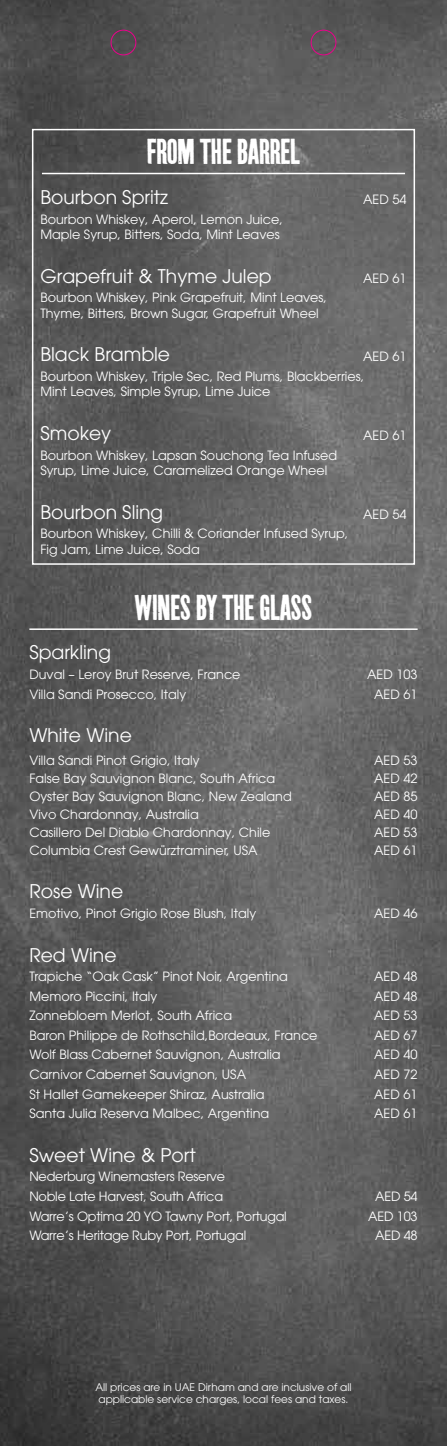
<style>
.page{position:relative;width:447px;height:1446px;background:#fff}
.page>*{position:absolute;margin:0;border:0;box-sizing:border-box;transform-origin:0 0}
.t1{font:36px "Prison Pro AOE";color:#fff}
.t2{font:18.75px "Avant Garde LT";color:#fff}
.t3{font:12.75px/15.3px "Avant Garde LT";color:#fff}
.t4{font:10.5px/12px "Avant Garde LT";color:#fff}
</style>
<div class="page">
<img style="left:0;top:0;width:446px;height:1446px">
<hr style="left:42px;top:173px;width:363px;height:1px;background:#fff">
<div style="left:32px;top:129px;width:383px;height:436px;border:2px solid #fff"></div>
<hr style="left:29px;top:628px;width:388px;height:2px;background:#fff">
<div style="left:111px;top:30px;width:25px;height:25px;border:1px solid #ec008c;border-radius:50%"></div>
<div style="left:310px;top:30px;width:26px;height:25px;border:1px solid #ec008c;border-radius:50%"></div>
<h1 class="t1" style="left:147px;top:129px;width:155px">FROM THE BARREL</h1>
<h2 class="t2" style="left:40px;top:186px;width:129px">Bourbon Spritz</h2>
<p class="t3" style="left:363px;top:192px;width:45px">AED 54</p>
<p class="t3" style="left:40px;top:211px;width:244px">Bourbon Whiskey, Aperol, Lemon Juice,<br>Maple Syrup, Bitters, Soda, Mint Leaves</p>
<h2 class="t2" style="left:40px;top:265px;width:232px">Grapefruit &amp; Thyme Julep</h2>
<p class="t3" style="left:363px;top:270px;width:45px">AED 61</p>
<p class="t3" style="left:40px;top:290px;width:288px">Bourbon Whiskey, Pink Grapefruit, Mint Leaves,<br>Thyme, Bitters, Brown Sugar, Grapefruit Wheel</p>
<h2 class="t2" style="left:40px;top:343px;width:131px">Black Bramble</h2>
<p class="t3" style="left:40px;top:347px;width:367px;line-height:19.5px;text-indent:322px">AED 61<br>Bourbon Whiskey, Triple Sec, Red Plums, Blackberries,</p>
<p class="t3" style="left:40px;top:384px;width:231px">Mint Leaves, Simple Syrup, Lime Juice</p>
<h2 class="t2" style="left:40px;top:422px;width:72px">Smokey</h2>
<p class="t3" style="left:363px;top:428px;width:45px">AED 61</p>
<p class="t3" style="left:40px;top:447px;width:298px">Bourbon Whiskey, Lapsan Souchong Tea Infused<br>Syrup, Lime Juice, Caramelized Orange Wheel</p>
<h2 class="t2" style="left:40px;top:501px;width:124px">Bourbon Sling</h2>
<p class="t3" style="left:363px;top:506px;width:45px">AED 54</p>
<p class="t3" style="left:40px;top:526px;width:309px">Bourbon Whiskey, Chilli &amp; Coriander Infused Syrup,<br>Fig Jam, Lime Juice, Soda</p>
<h1 class="t1" style="left:135px;top:585px;width:178px">WINES BY THE GLASS</h1>
<h2 class="t2" style="left:29px;top:641px;width:83px">Sparkling</h2>
<p class="t3" style="left:29px;top:667px;width:212px">Duval – Leroy Brut Reserve, France</p>
<p class="t3" style="left:367px;top:667px;width:52px">AED 103</p>
<p class="t3" style="left:29px;top:686px;width:158px">Villa Sandi Prosecco, Italy</p>
<p class="t3" style="left:374px;top:686px;width:45px">AED 61</p>
<h2 class="t2" style="left:29px;top:724px;width:104px">White Wine</h2>
<p class="t3" style="left:29px;top:752px;width:171px">Villa Sandi Pinot Grigio, Italy</p>
<p class="t3" style="left:374px;top:752px;width:45px">AED 53</p>
<p class="t3" style="left:29px;top:770px;width:247px">False Bay Sauvignon Blanc, South Africa</p>
<p class="t3" style="left:374px;top:770px;width:45px">AED 42</p>
<p class="t3" style="left:29px;top:788px;width:264px">Oyster Bay Sauvignon Blanc, New Zealand</p>
<p class="t3" style="left:374px;top:788px;width:45px">AED 85</p>
<p class="t3" style="left:29px;top:806px;width:171px">Vivo Chardonnay, Australia</p>
<p class="t3" style="left:374px;top:806px;width:45px">AED 40</p>
<p class="t3" style="left:29px;top:824px;width:242px">Casillero Del Diablo Chardonnay, Chile</p>
<p class="t3" style="left:374px;top:824px;width:45px">AED 53</p>
<p class="t3" style="left:29px;top:842px;width:229px">Columbia Crest Gewürztraminer, USA</p>
<p class="t3" style="left:374px;top:842px;width:45px">AED 61</p>
<h2 class="t2" style="left:29px;top:880px;width:95px">Rose Wine</h2>
<p class="t3" style="left:29px;top:905px;width:228px">Emotivo, Pinot Grigio Rose Blush, Italy</p>
<p class="t3" style="left:374px;top:905px;width:45px">AED 46</p>
<h2 class="t2" style="left:29px;top:944px;width:89px">Red Wine</h2>
<p class="t3" style="left:29px;top:969px;width:260px">Trapiche “Oak Cask” Pinot Noir, Argentina</p>
<p class="t3" style="left:374px;top:969px;width:45px">AED 48</p>
<p class="t3" style="left:29px;top:988px;width:129px">Memoro Piccini, Italy</p>
<p class="t3" style="left:374px;top:988px;width:45px">AED 48</p>
<p class="t3" style="left:29px;top:1008px;width:204px">Zonnebloem Merlot, South Africa</p>
<p class="t3" style="left:374px;top:1008px;width:45px">AED 53</p>
<p class="t3" style="left:29px;top:1027px;width:289px">Baron Philippe de Rothschild,Bordeaux, France</p>
<p class="t3" style="left:374px;top:1027px;width:45px">AED 67</p>
<p class="t3" style="left:29px;top:1047px;width:252px">Wolf Blass Cabernet Sauvignon, Australia</p>
<p class="t3" style="left:374px;top:1047px;width:45px">AED 40</p>
<p class="t3" style="left:29px;top:1066px;width:218px">Carnivor Cabernet Sauvignon, USA</p>
<p class="t3" style="left:374px;top:1066px;width:45px">AED 72</p>
<p class="t3" style="left:29px;top:1086px;width:236px">St Hallet Gamekeeper Shiraz, Australia</p>
<p class="t3" style="left:374px;top:1086px;width:45px">AED 61</p>
<p class="t3" style="left:29px;top:1106px;width:241px">Santa Julia Reserva Malbec, Argentina</p>
<p class="t3" style="left:374px;top:1106px;width:45px">AED 61</p>
<h2 class="t2" style="left:29px;top:1144px;width:168px">Sweet Wine &amp; Port</h2>
<p class="t3" style="left:29px;top:1167px;width:197px;line-height:19.5px">Nederburg Winemasters Reserve<br>Noble Late Harvest, South Africa</p>
<p class="t3" style="left:375px;top:1188px;width:44px">AED 54</p>
<p class="t3" style="left:29px;top:1208px;width:259px">Warre’s Optima 20 YO Tawny Port, Portugal</p>
<p class="t3" style="left:368px;top:1208px;width:51px">AED 103</p>
<p class="t3" style="left:29px;top:1228px;width:218px">Warre’s Heritage Ruby Port, Portugal</p>
<p class="t3" style="left:375px;top:1228px;width:44px">AED 48</p>
<p class="t4" style="left:95px;top:1381px;width:257px">All prices are in UAE Dirham and are inclusive of all applicable service charges, local fees and taxes.</p>
</div>
